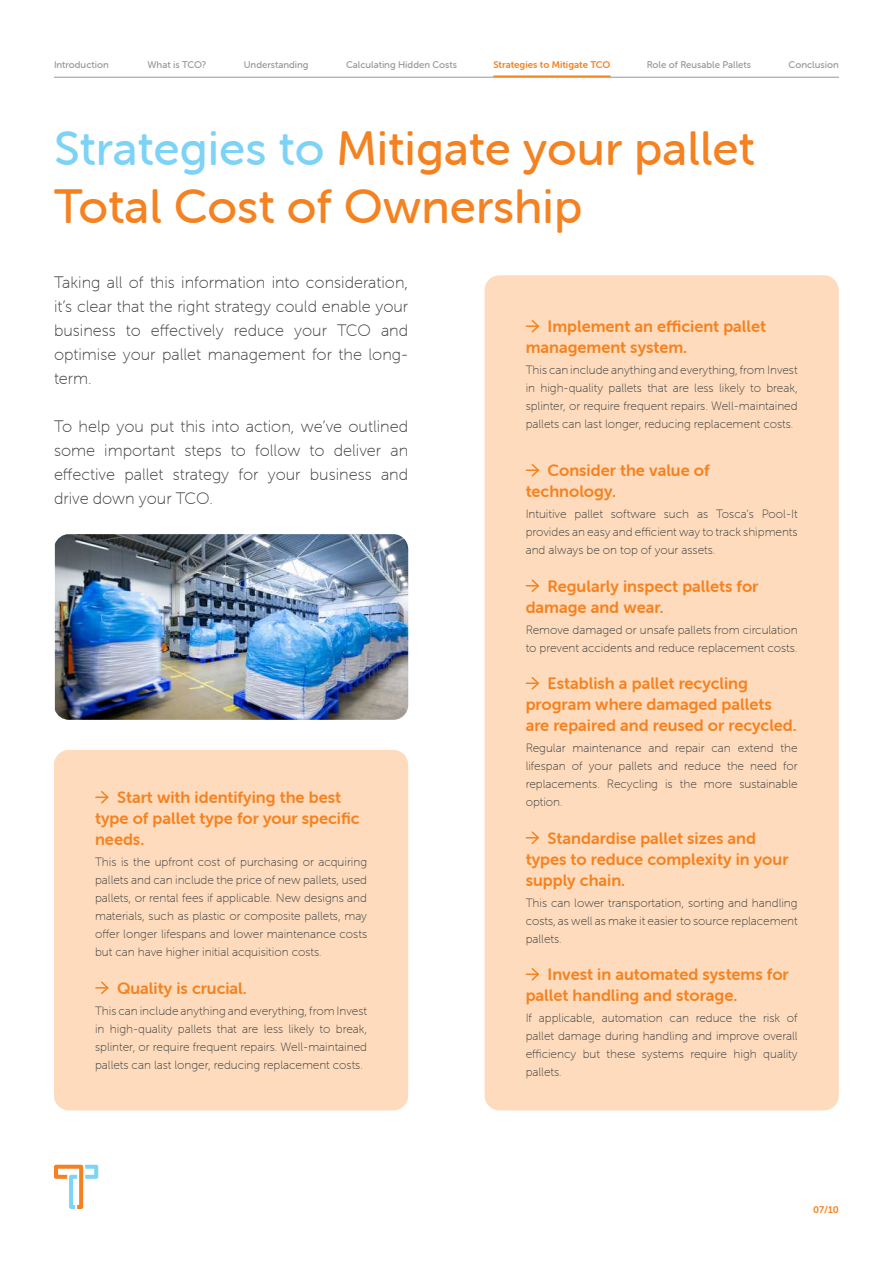
<style>
.page{position:relative;width:893px;height:1263px;background:#fff}
.page>*{position:absolute;margin:0;border:0;box-sizing:border-box;transform-origin:0 0}
.t1{font:48px/57.6px "Museo Sans Rounded 500";color:#f58220}
.t2{font:16.5px/21px "Museo Sans Rounded 700";color:#f58220}
.t3{font:16.5px/24px "Museo Sans Rounded 100";color:#3e3e3f;text-align:justify}
.t4{font:12px/18px "Museo Sans Rounded 100";color:#3e3e3f;text-align:justify}
.t5{font:9.75px "Museo Sans Rounded 500";color:#949699}
.t6{font:9.75px "Museo Sans Rounded 700";color:#f58220}
.s1{color:#7cd3f6}
</style>
<div class="page">
<svg style="left:54px;top:1165px;width:44px;height:44px"></svg>
<hr style="left:54px;top:77px;width:785px;height:1px;background:#949699">
<hr style="left:493px;top:75px;width:117px;height:2px;background:#f58221">
<div style="left:54px;top:750px;width:354px;height:360px;background:#fddbbc;border-radius:15px"></div>
<img style="left:55px;top:534px;width:353px;height:186px">
<div style="left:485px;top:275px;width:354px;height:835px;background:#fddbbc;border-radius:15px"></div>
<svg style="left:96px;top:791px;width:13px;height:13px"></svg>
<svg style="left:96px;top:981px;width:13px;height:13px"></svg>
<svg style="left:526px;top:320px;width:13px;height:13px"></svg>
<svg style="left:526px;top:464px;width:13px;height:13px"></svg>
<svg style="left:526px;top:579px;width:13px;height:13px"></svg>
<svg style="left:526px;top:677px;width:13px;height:13px"></svg>
<svg style="left:526px;top:831px;width:13px;height:13px"></svg>
<svg style="left:526px;top:968px;width:13px;height:13px"></svg>
<p class="t5" style="left:54px;top:59px;width:56px">Introduction</p>
<p class="t5" style="left:148px;top:59px;width:60px">What is TCO?</p>
<p class="t5" style="left:244px;top:59px;width:66px">Understanding</p>
<p class="t5" style="left:346px;top:59px;width:113px">Calculating Hidden Costs</p>
<p class="t6" style="left:493px;top:59px;width:119px">Strategies to Mitigate TCO</p>
<p class="t5" style="left:647px;top:59px;width:106px">Role of Reusable Pallets</p>
<p class="t5" style="left:789px;top:59px;width:52px">Conclusion</p>
<h1 class="t1" style="left:54px;top:120px;width:703px"><span class="s1">Strategies to</span> Mitigate your pallet<br>Total Cost of Ownership</h1>
<h2 class="t3" style="left:54px;top:270px;width:356px">Taking all of this information into consideration, it’s clear that the right strategy could enable your business to effectively reduce your TCO and optimise your pallet management for the long&shy;term.</h2>
<h2 class="t3" style="left:54px;top:414px;width:356px">To help you put this into action, we’ve outlined some important steps to follow to deliver an effective pallet strategy for your business and drive down your TCO.</h2>
<h2 class="t2" style="left:95px;top:787px;width:266px;text-indent:22px">Start with identifying the best type of pallet type for your specific needs.</h2>
<p class="t4" style="left:95px;top:853px;width:273px">This is the upfront cost of purchasing or acquiring pallets and can include the price of new pallets, used pallets, or rental fees if applicable. New designs and materials, such as plastic or composite pallets, may offer longer lifespans and lower maintenance costs but can have higher initial acquisition costs.</p>
<h2 class="t2" style="left:117px;top:978px;width:131px">Quality is crucial.</h2>
<p class="t4" style="left:95px;top:1002px;width:273px">This can include anything and everything, from Invest in high-quality pallets that are less likely to break, splinter, or require frequent repairs. Well-maintained pallets can last longer, reducing replacement costs.</p>
<h2 class="t2" style="left:526px;top:316px;width:242px;text-indent:22px">Implement an efficient pallet management system.</h2>
<p class="t4" style="left:526px;top:361px;width:273px">This can include anything and everything, from Invest in high-quality pallets that are less likely to break, splinter, or require frequent repairs. Well-maintained pallets can last longer, reducing replacement costs.</p>
<h2 class="t2" style="left:526px;top:460px;width:185px;text-indent:22px">Consider the value of technology.</h2>
<p class="t4" style="left:526px;top:505px;width:273px">Intuitive pallet software such as Tosca’s Pool-It provides an easy and efficient way to track shipments and always be on top of your assets.</p>
<h2 class="t2" style="left:526px;top:576px;width:234px;text-indent:22px">Regularly inspect pallets for damage and wear.</h2>
<p class="t4" style="left:526px;top:621px;width:273px">Remove damaged or unsafe pallets from circulation to prevent accidents and reduce replacement costs.</p>
<h2 class="t2" style="left:526px;top:673px;width:273px;text-indent:22px">Establish a pallet recycling program where damaged pallets are repaired and reused or recycled.</h2>
<p class="t4" style="left:526px;top:739px;width:274px">Regular maintenance and repair can extend the lifespan of your pallets and reduce the need for replacements. Recycling is the more sustainable option.</p>
<h2 class="t2" style="left:526px;top:828px;width:264px;text-indent:22px">Standardise pallet sizes and types to reduce complexity in your supply chain.</h2>
<p class="t4" style="left:526px;top:894px;width:274px">This can lower transportation, sorting and handling costs, as well as make it easier to source replacement pallets.</p>
<h2 class="t2" style="left:526px;top:964px;width:265px;text-indent:22px">Invest in automated systems for pallet handling and storage.</h2>
<p class="t4" style="left:526px;top:1009px;width:273px">If applicable, automation can reduce the risk of pallet damage during handling and improve overall efficiency but these systems require high quality pallets.</p>
<p class="t6" style="left:813px;top:1204px;width:27px">07/10</p>
</div>
